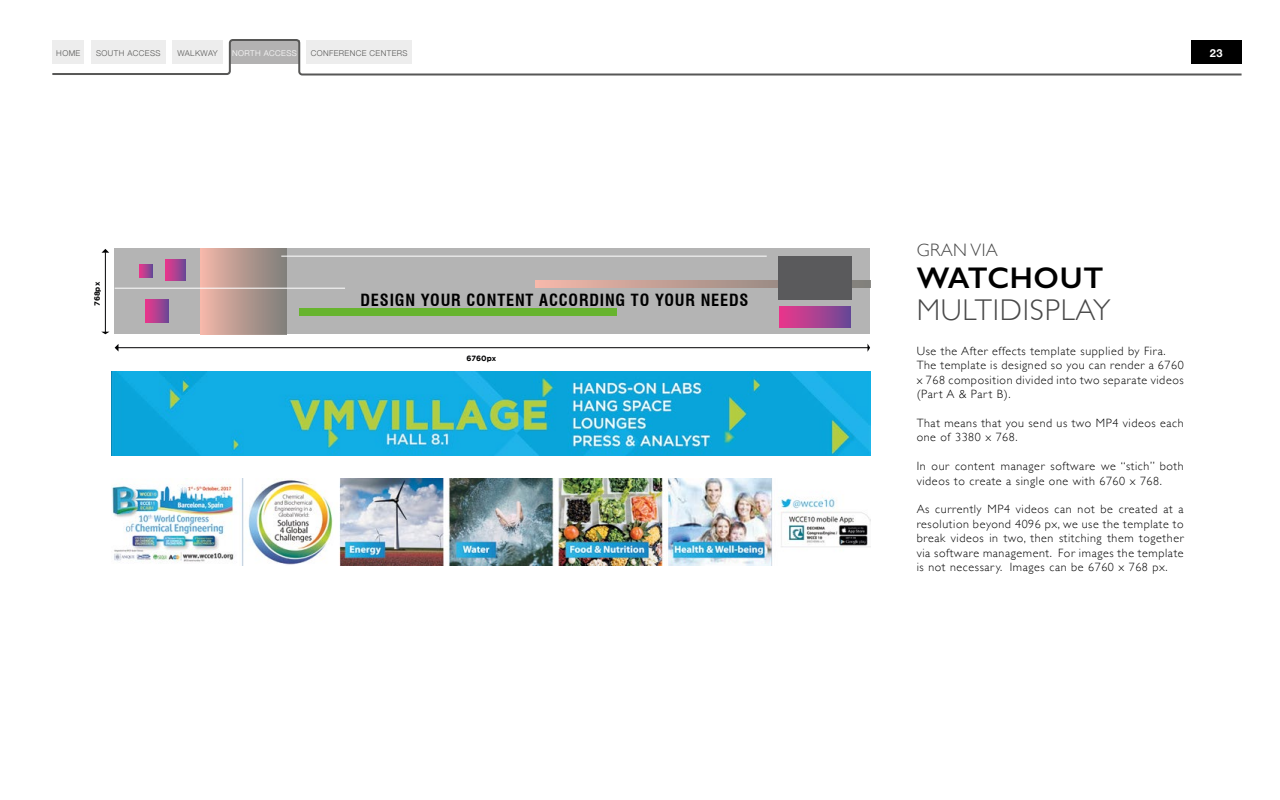
<style>
.page{position:relative;width:1280px;height:800px;background:#fff}
.page>*{position:absolute;margin:0;border:0;box-sizing:border-box;transform-origin:0 0}
.t1{font:300 30px "Gill Sans";letter-spacing:.025em;color:#494949}
.t2{font:600 30px "Gill Sans";letter-spacing:.025em;color:#000}
.t3{font:300 18px "Gill Sans";letter-spacing:.025em;color:#494949}
.t4{font:700 condensed 16.4px "Swiss 721 BT";letter-spacing:.05em;color:#000}
.t5{font:300 12px/14.4px "Gill Sans";letter-spacing:.05em;color:#000}
.t6{font:700 11px "Helvetica Neue";color:#fff}
.t7{font:300 8px "Helvetica Neue";letter-spacing:.05em;color:#575756}
.t8{font:300 8px "Helvetica Neue";letter-spacing:.05em;color:#fff}
.t9{font:700 7.6px "Gotham";color:#020203}
</style>
<div class="page">
<div style="left:115px;top:248px;width:755px;height:86px;background:#b4b4b4"></div>
<hr style="left:105px;top:252px;width:1px;height:80px;background:#020203">
<svg style="left:102px;top:249px;width:7px;height:4px"></svg>
<svg style="left:102px;top:332px;width:7px;height:2px"></svg>
<hr style="left:118px;top:347px;width:750px;height:1px;background:#020203">
<svg style="left:115px;top:344px;width:3px;height:7px"></svg>
<div style="left:299px;top:309px;width:317px;height:7px;background:#67b42e"></div>
<svg style="left:535px;top:280px;width:335px;height:8px"></svg>
<div style="left:200px;top:248px;width:86px;height:86px;background:linear-gradient(to right,#f2b6a9,#7f7e7a)"></div>
<div style="left:780px;top:306px;width:71px;height:22px;background:linear-gradient(to right,#ec378b,#694997)"></div>
<svg style="left:139px;top:265px;width:13px;height:13px"></svg>
<svg style="left:146px;top:299px;width:23px;height:24px"></svg>
<svg style="left:165px;top:260px;width:21px;height:20px"></svg>
<hr style="left:281px;top:256px;width:486px;height:1px;background:#fff">
<hr style="left:115px;top:288px;width:230px;height:1px;background:#fff">
<img style="left:111px;top:371px;width:759px;height:85px">
<img style="left:111px;top:479px;width:759px;height:86px">
<div style="left:778px;top:256px;width:74px;height:43px;background:#5a5a5c"></div>
<svg style="left:52px;top:39px;width:1190px;height:37px"></svg>
<p class="t7" style="left:56px;top:47px;width:26px">HOME</p>
<p class="t7" style="left:96px;top:47px;width:66px">SOUTH ACCESS</p>
<p class="t7" style="left:177px;top:47px;width:42px">WALKWAY</p>
<p class="t8" style="left:232px;top:47px;width:66px">NORTH ACCESS</p>
<p class="t7" style="left:311px;top:47px;width:98px">CONFERENCE CENTERS</p>
<p class="t6" style="left:1210px;top:45px;width:14px">23</p>
<p class="t9" style="left:93px;top:306px;width:26px;rotate:-90deg">768px</p>
<h3 class="t4" style="left:361px;top:290px;width:390px">DESIGN YOUR CONTENT ACCORDING TO YOUR NEEDS</h3>
<p class="t9" style="left:467px;top:354px;width:31px">6760px</p>
<h2 class="t3" style="left:917px;top:236px;width:83px">GRAN VIA</h2>
<h1 class="t2" style="left:917px;top:260px;width:188px">WATCHOUT</h1>
<h1 class="t1" style="left:917px;top:287px;width:196px">MULTIDISPLAY</h1>
<p class="t5" style="left:917px;top:343px;width:269px">Use the After effects template supplied by Fira.<br>The template is designed so you can render a 6760 x 768 composition divided into two separate videos (Part A &amp; Part B).</p>
<p class="t5" style="left:917px;top:415px;width:268px">That means that you send us two MP4 videos each one of 3380 x 768.</p>
<p class="t5" style="left:917px;top:458px;width:268px">In our content manager software we “stich” both videos to create a single one with 6760 x 768.</p>
<p class="t5" style="left:917px;top:502px;width:269px;text-align:justify">As currently MP4 videos can not be created at a resolution beyond 4096 px, we use the template to break videos in two, then stitching them together via software management. For images the template is not necessary. Images can be 6760 x 768 px.</p>
</div>
